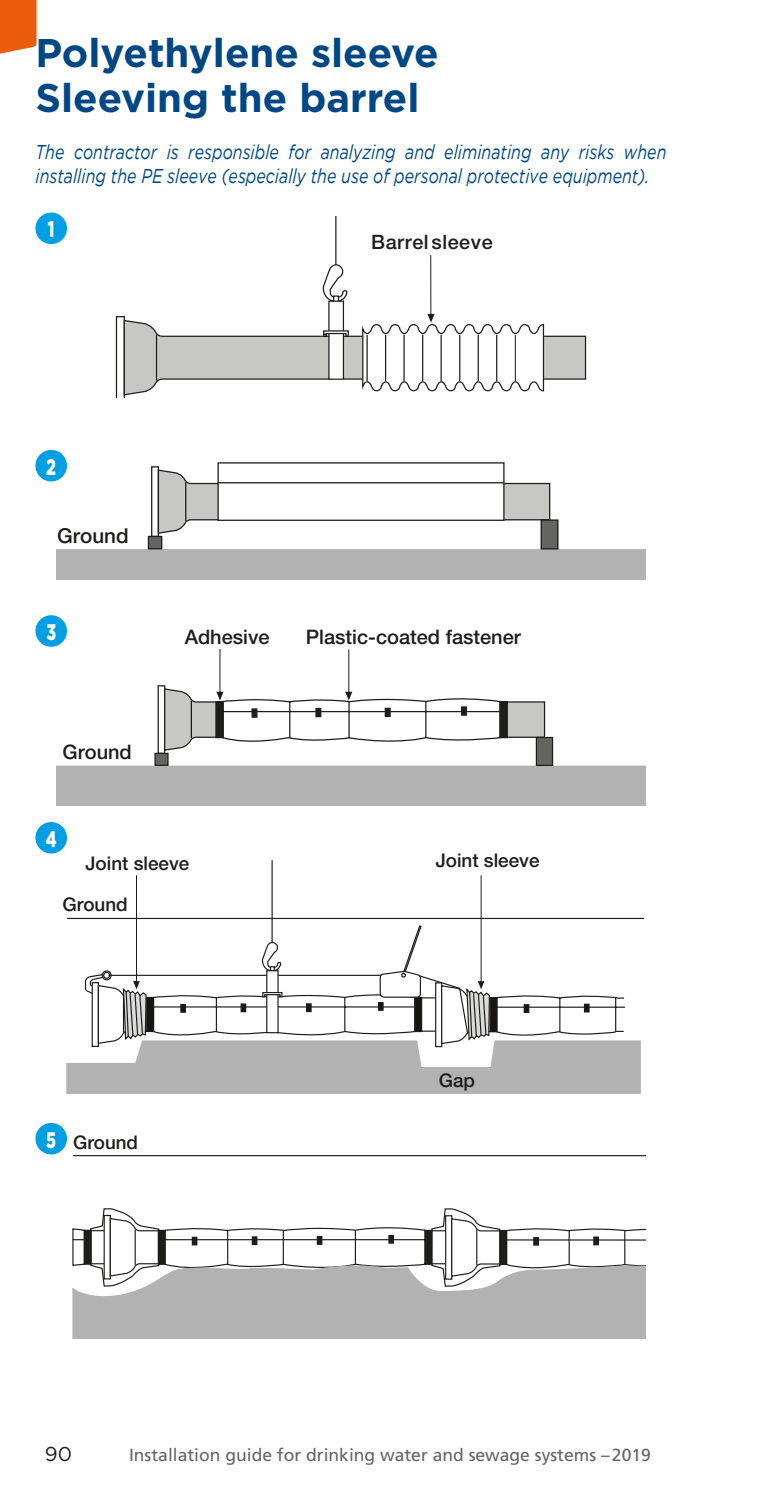
<style>
.page{position:relative;width:780px;height:1489px;background:#fff}
.page>*{position:absolute;margin:0;border:0;box-sizing:border-box;transform-origin:0 0}
.t1{font:700 40px "Gotham";color:#004885}
.action_puce_numéro{font:900 22.5px "Gotham";color:#fff;scale:.7 1}
.t2{font:500 20.5px "Helvetica Neue LT Pro";color:#1d1d1b}
.action_texte_courant{font:italic 20px/24px "Gotham";color:#004885;scale:.8 1}
.t3{font:500 20px "Helvetica Neue LT Pro";color:#1d1d1b}
.t4{font:20px "Gotham";color:#1d1d1b}
.t5{font:500 19.75px "Helvetica Neue LT Pro";letter-spacing:.03em;color:#1d1d1b}
.t6{font:500 18.75px "Helvetica Neue LT Pro";color:#1d1d1b}
.t7{font:17.5px "Frutiger LT Pro";color:#646463}
</style>
<div class="page">
<svg style="left:0;top:0;width:37px;height:54px;background:#eb6921"></svg>
<div style="left:35px;top:212px;width:32px;height:32px;background:#009fe3;border-radius:50%"></div>
<div style="left:35px;top:450px;width:32px;height:31px;background:#009fe3;border-radius:50%"></div>
<div style="left:35px;top:615px;width:32px;height:31px;background:#009fe3;border-radius:50%"></div>
<div style="left:35px;top:822px;width:32px;height:31px;background:#009fe3;border-radius:50%"></div>
<div style="left:35px;top:1122px;width:32px;height:32px;background:#009fe3;border-radius:50%"></div>
<div style="left:328px;top:300px;width:16px;height:80px;border:1px solid #1d1d1b"></div>
<hr style="left:335px;top:217px;width:1px;height:48px;background:#1d1d1b">
<svg style="left:322px;top:263px;width:26px;height:39px"></svg>
<div style="left:333px;top:295px;width:6px;height:7px;border:1px solid #1d1d1b"></div>
<hr style="left:430px;top:255px;width:1px;height:60px;background:#1d1d1b">
<svg style="left:115px;top:314px;width:471px;height:83px"></svg>
<svg style="left:150px;top:465px;width:401px;height:72px"></svg>
<hr style="left:185px;top:482px;width:1px;height:39px;background:#1d1d1b">
<div style="left:56px;top:549px;width:589px;height:30px;background:#b2b2b2"></div>
<div style="left:148px;top:536px;width:14px;height:12px;background:#646463"></div>
<div style="left:148px;top:536px;width:14px;height:13px;border:1px solid #1d1d1b"></div>
<div style="left:541px;top:520px;width:17px;height:29px;background:#646463"></div>
<div style="left:540px;top:519px;width:18px;height:30px;border:1px solid #1d1d1b"></div>
<div style="left:218px;top:463px;width:286px;height:57px;background:#fff"></div>
<div style="left:217px;top:462px;width:287px;height:59px;border:1px solid #1d1d1b"></div>
<hr style="left:218px;top:482px;width:286px;height:1px;background:#1d1d1b">
<div style="left:56px;top:765px;width:589px;height:40px;background:#b2b2b2"></div>
<div style="left:154px;top:752px;width:14px;height:13px;background:#646463;border:1px solid #1d1d1b"></div>
<div style="left:535px;top:736px;width:18px;height:30px;background:#646463;border:1px solid #1d1d1b"></div>
<hr style="left:348px;top:649px;width:1px;height:43px;background:#1d1d1b">
<svg style="left:157px;top:684px;width:388px;height:70px"></svg>
<hr style="left:219px;top:649px;width:1px;height:43px;background:#1d1d1b">
<hr style="left:271px;top:860px;width:2px;height:82px;background:#1d1d1b">
<hr style="left:67px;top:917px;width:577px;height:2px;background:#1d1d1b">
<hr style="left:136px;top:875px;width:1px;height:106px;background:#1d1d1b">
<svg style="left:66px;top:924px;width:574px;height:169px"></svg>
<hr style="left:480px;top:875px;width:1px;height:106px;background:#1d1d1b">
<hr style="left:73px;top:1154px;width:572px;height:2px;background:#1d1d1b">
<svg style="left:72px;top:1208px;width:573px;height:130px"></svg>
<hr style="left:476px;top:1229px;width:1px;height:35px;background:#1d1d1b">
<p class="t1" style="left:35px;top:27px;width:404px">Polyethylene sleeve</p>
<p class="t1" style="left:35px;top:72px;width:385px">Sleeving the barrel</p>
<p class="action_texte_courant" style="left:35px;top:140px;width:790px">The contractor is responsible for analyzing and eliminating any risks when installing the PE sleeve (especially the use of personal protective equipment).</p>
<p class="action_puce_numéro" style="left:48px;top:214px;width:11px">1</p>
<p class="t5" style="left:371px;top:230px;width:123px">Barrel sleeve</p>
<p class="action_puce_numéro" style="left:46px;top:451px;width:16px">2</p>
<p class="t2" style="left:57px;top:524px;width:73px">Ground</p>
<p class="action_puce_numéro" style="left:46px;top:616px;width:15px">3</p>
<p class="t3" style="left:63px;top:740px;width:71px">Ground</p>
<p class="action_puce_numéro" style="left:46px;top:823px;width:17px">4</p>
<p class="t3" style="left:185px;top:624px;width:86px">Adhesive</p>
<p class="t3" style="left:306px;top:624px;width:216px">Plastic-coated fastener</p>
<p class="t6" style="left:85px;top:851px;width:105px">Joint sleeve</p>
<p class="t6" style="left:435px;top:848px;width:105px">Joint sleeve</p>
<p class="t6" style="left:62px;top:893px;width:67px">Ground</p>
<p class="action_puce_numéro" style="left:46px;top:1123px;width:16px">5</p>
<p class="t6" style="left:73px;top:1131px;width:67px">Ground</p>
<p class="t6" style="left:438px;top:1068px;width:38px">Gap</p>
<p class="t4" style="left:45px;top:1442px;width:29px">90</p>
<p class="t7" style="left:129px;top:1444px;width:523px">Installation guide for drinking water and sewage systems –2019</p>
</div>
